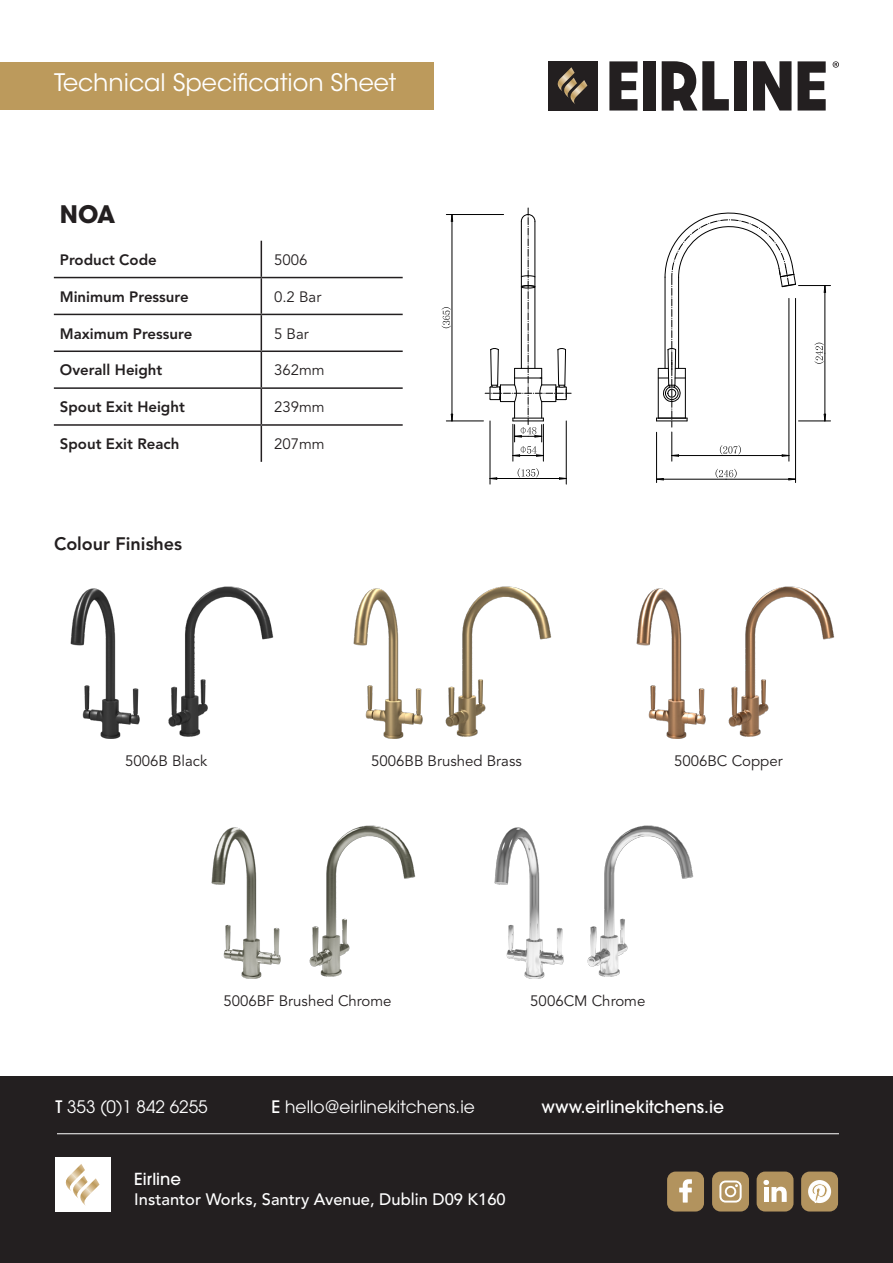
<style>
.page{position:relative;width:893px;height:1263px;background:#fff}
.page>*{position:absolute;margin:0;border:0;box-sizing:border-box;transform-origin:0 0}
.t1{font:24px "ITC Avant Garde Std";color:#fff}
.t2{font:700 24px "ITC Avant Garde Std";color:#231f20}
.t3{font:800 18px "Avenir LT Std";color:#231f20}
.t4{font:17.1px "ITC Avant Garde Pro";color:#fff}
.t5{font:500 17.1px "ITC Avant Garde Pro";color:#fff}
.t6{font:500 16.5px/19.8px "Avenir LT Std";color:#fff}
.t7{font:15px "Avenir LT Std";color:#231f20}
.t8{font:800 15px "Avenir LT Std";color:#231f20}
.s1{font-weight:500}
.s2{font-family:"ITC Avant Garde Pro"}
</style>
<div class="page">
<svg style="left:609px;top:61px;width:28px;height:50px"></svg>
<div style="left:644px;top:61px;width:12px;height:50px;background:#231f20"></div>
<svg style="left:662px;top:61px;width:67px;height:50px"></svg>
<div style="left:735px;top:61px;width:12px;height:50px;background:#231f20"></div>
<svg style="left:753px;top:61px;width:38px;height:50px"></svg>
<svg style="left:798px;top:61px;width:28px;height:50px"></svg>
<svg style="left:833px;top:61px;width:6px;height:7px"></svg>
<div style="left:548px;top:61px;width:49px;height:50px;background:#231f20"></div>
<svg style="left:557px;top:67px;width:30px;height:37px"></svg>
<hr style="left:261px;top:278px;width:1px;height:36px;background:#231f20">
<hr style="left:54px;top:314px;width:207px;height:1px;background:#231f20">
<hr style="left:261px;top:314px;width:142px;height:1px;background:#231f20">
<hr style="left:261px;top:315px;width:1px;height:35px;background:#231f20">
<hr style="left:54px;top:350px;width:207px;height:2px;background:#231f20">
<hr style="left:261px;top:350px;width:142px;height:2px;background:#231f20">
<hr style="left:261px;top:352px;width:1px;height:35px;background:#231f20">
<hr style="left:54px;top:387px;width:207px;height:2px;background:#231f20">
<hr style="left:261px;top:387px;width:142px;height:2px;background:#231f20">
<hr style="left:261px;top:389px;width:1px;height:35px;background:#231f20">
<hr style="left:54px;top:424px;width:207px;height:2px;background:#231f20">
<hr style="left:261px;top:424px;width:142px;height:2px;background:#231f20">
<hr style="left:261px;top:426px;width:1px;height:36px;background:#231f20">
<hr style="left:261px;top:241px;width:1px;height:36px;background:#231f20">
<hr style="left:54px;top:277px;width:207px;height:1px;background:#231f20">
<hr style="left:261px;top:277px;width:142px;height:1px;background:#231f20">
<div style="left:0;top:62px;width:434px;height:48px;background:#bc9a5c"></div>
<img style="left:181px;top:586px;width:93px;height:151px">
<hr style="left:490px;top:421px;width:1px;height:63px;background:#000">
<hr style="left:490px;top:478px;width:38px;height:1px;background:#000">
<hr style="left:528px;top:478px;width:38px;height:1px;background:#000">
<hr style="left:566px;top:421px;width:1px;height:63px;background:#000">
<svg style="left:518px;top:468px;width:21px;height:9px"></svg>
<hr style="left:446px;top:214px;width:58px;height:1px;background:#000">
<hr style="left:452px;top:214px;width:1px;height:207px;background:#000">
<hr style="left:446px;top:421px;width:37px;height:1px;background:#000">
<svg style="left:451px;top:215px;width:2px;height:7px"></svg>
<svg style="left:442px;top:307px;width:9px;height:21px"></svg>
<hr style="left:513px;top:424px;width:1px;height:37px;background:#000">
<hr style="left:543px;top:424px;width:1px;height:37px;background:#000">
<svg style="left:485px;top:208px;width:86px;height:248px"></svg>
<svg style="left:656px;top:212px;width:140px;height:249px"></svg>
<hr style="left:798px;top:285px;width:32px;height:1px;background:#000">
<hr style="left:825px;top:286px;width:1px;height:67px;background:#000">
<hr style="left:825px;top:353px;width:1px;height:68px;background:#000">
<hr style="left:798px;top:421px;width:32px;height:1px;background:#000">
<svg style="left:824px;top:286px;width:2px;height:7px"></svg>
<svg style="left:824px;top:414px;width:2px;height:7px"></svg>
<svg style="left:814px;top:343px;width:10px;height:21px"></svg>
<hr style="left:795px;top:298px;width:1px;height:185px;background:#000">
<hr style="left:726px;top:479px;width:69px;height:1px;background:#000">
<hr style="left:657px;top:479px;width:69px;height:1px;background:#000">
<hr style="left:656px;top:432px;width:1px;height:51px;background:#000">
<svg style="left:716px;top:469px;width:21px;height:9px"></svg>
<img style="left:70px;top:588px;width:111px;height:151px">
<img style="left:464px;top:586px;width:88px;height:151px">
<img style="left:353px;top:588px;width:111px;height:151px">
<img style="left:746px;top:586px;width:89px;height:151px">
<img style="left:636px;top:588px;width:110px;height:151px">
<img style="left:322px;top:825px;width:94px;height:152px">
<img style="left:211px;top:827px;width:111px;height:151px">
<img style="left:605px;top:825px;width:89px;height:152px">
<img style="left:494px;top:827px;width:111px;height:151px">
<div style="left:0;top:1076px;width:893px;height:187px;background:#231f20"></div>
<hr style="left:57px;top:1133px;width:782px;height:1px;background:#fff">
<div style="left:55px;top:1157px;width:56px;height:54px;background:#fff"></div>
<svg style="left:65px;top:1164px;width:35px;height:42px"></svg>
<div style="left:667px;top:1171px;width:37px;height:40px;background:#b2935e;border-radius:9px"></div>
<svg style="left:679px;top:1179px;width:13px;height:23px"></svg>
<div style="left:712px;top:1171px;width:37px;height:40px;background:#b2935e;border-radius:9px"></div>
<svg style="left:719px;top:1180px;width:23px;height:22px"></svg>
<div style="left:757px;top:1171px;width:36px;height:40px;background:#b2935e;border-radius:9px"></div>
<svg style="left:763px;top:1180px;width:24px;height:22px"></svg>
<div style="left:801px;top:1171px;width:37px;height:40px;background:#b2935e;border-radius:9px"></div>
<div style="left:808px;top:1180px;width:23px;height:23px;background:#fff;border-radius:50%"></div>
<svg style="left:812px;top:1183px;width:16px;height:19px"></svg>
<p class="t1" style="left:54px;top:68px;width:344px">Technical Specification Sheet</p>
<p class="t2" style="left:60px;top:199px;width:57px">NOA</p>
<p class="t8" style="left:60px;top:251px;width:98px">Product Code</p>
<p class="t7" style="left:274px;top:251px;width:35px">5006</p>
<p class="t8" style="left:60px;top:288px;width:130px">Minimum Pressure</p>
<p class="t7" style="left:274px;top:288px;width:49px">0.2 Bar</p>
<p class="t8" style="left:60px;top:324px;width:134px">Maximum Pressure</p>
<p class="t7" style="left:274px;top:325px;width:36px">5 Bar</p>
<p class="t8" style="left:60px;top:361px;width:104px">Overall Height</p>
<p class="t7" style="left:274px;top:362px;width:52px">362mm</p>
<p class="t8" style="left:60px;top:398px;width:127px">Spout Exit Height</p>
<p class="t7" style="left:274px;top:398px;width:52px">239mm</p>
<p class="t8" style="left:60px;top:435px;width:121px">Spout Exit Reach</p>
<p class="t7" style="left:274px;top:435px;width:52px">207mm</p>
<p class="t3" style="left:54px;top:533px;width:130px">Colour Finishes</p>
<p class="t7" style="left:125px;top:752px;width:84px">5006B Black</p>
<p class="t7" style="left:371px;top:752px;width:152px">5006BB Brushed Brass</p>
<p class="t7" style="left:674px;top:752px;width:110px">5006BC Copper</p>
<p class="t7" style="left:223px;top:992px;width:170px">5006BF Brushed Chrome</p>
<p class="t7" style="left:530px;top:992px;width:117px">5006CM Chrome</p>
<p class="t4" style="left:55px;top:1096px;width:154px"><span class="s1">T</span> 353 (0)1 842 6255</p>
<p class="t4" style="left:271px;top:1096px;width:205px"><span class="s1">E</span> hello@eirlinekitchens.ie</p>
<p class="t5" style="left:541px;top:1096px;width:184px">www.eirlinekitchens.ie</p>
<p class="t6" style="left:134px;top:1170px;width:373px"><span class="s2">Eirline<br></span>Instantor Works, Santry Avenue, Dublin D09 K160</p>
</div>
